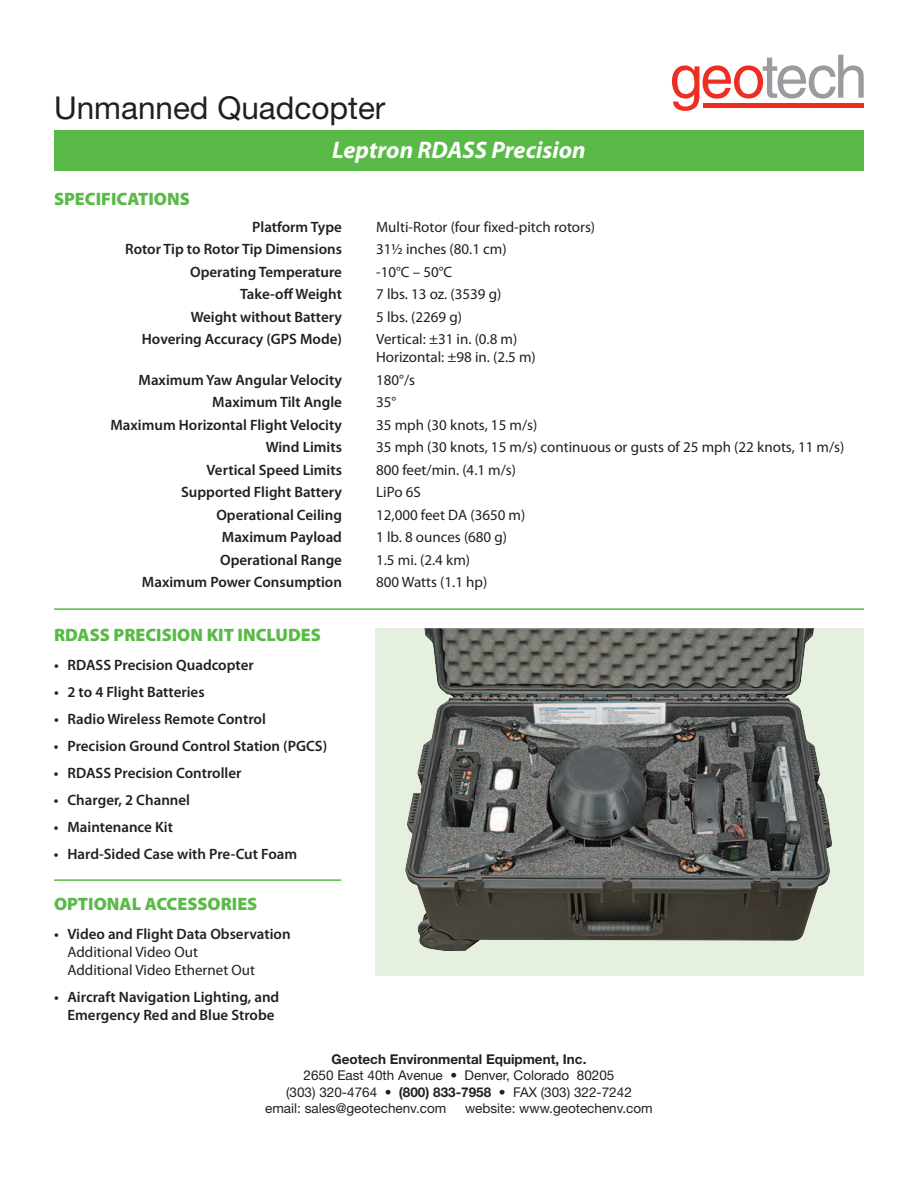
<style>
.page{position:relative;width:918px;height:1188px;background:#fff}
.page>*{position:absolute;margin:0;border:0;box-sizing:border-box;transform-origin:0 0}
.t1{font:31.5px "Helvetica Neue";color:#231f20}
.t2{font:italic 700 24px "Myriad Pro";color:#fff}
.t3{font:900 18px "Myriad Pro";color:#59ba47}
.t4{font:600 15px/18px "Myriad Pro";color:#231f20;text-align:center}
.t5{font:15px/18px "Myriad Pro";color:#231f20}
.t6{font:13.5px "Helvetica Neue";color:#231f20}
.t7{font:700 13.5px "Helvetica Neue";color:#231f20}
.s1{font-weight:700}
</style>
<div class="page">
<svg style="left:672px;top:55px;width:192px;height:56px"></svg>
<div style="left:703px;top:103px;width:161px;height:5px;background:#ee2e22"></div>
<div style="left:54px;top:130px;width:810px;height:41px;background:#59ba47"></div>
<hr style="left:54px;top:608px;width:810px;height:2px;background:#59ba47">
<hr style="left:54px;top:879px;width:287px;height:2px;background:#59ba47">
<div style="left:376px;top:628px;width:488px;height:348px;background:#e5f1de"></div>
<img style="left:405px;top:628px;width:427px;height:323px">
<h1 class="t1" style="left:54px;top:96px;width:333px">Unmanned Quadcopter</h1>
<p class="t3" style="left:54px;top:192px;width:137px">SPECIFICATIONS</p>
<h2 class="t2" style="left:332px;top:140px;width:255px">Leptron RDASS Precision</h2>
<p class="t4" style="left:252px;top:219px;width:91px">Platform Type</p>
<p class="t5" style="left:376px;top:219px;width:221px">Multi-Rotor (four fixed-pitch rotors)</p>
<p class="t4" style="left:125px;top:241px;width:218px">Rotor Tip to Rotor Tip Dimensions</p>
<p class="t5" style="left:376px;top:241px;width:132px">31½ inches (80.1 cm)</p>
<p class="t4" style="left:190px;top:264px;width:153px">Operating Temperature</p>
<p class="t5" style="left:376px;top:264px;width:78px">-10°C – 50°C</p>
<p class="t4" style="left:240px;top:286px;width:103px">Take-off Weight</p>
<p class="t5" style="left:376px;top:286px;width:127px">7 lbs. 13 oz. (3539 g)</p>
<p class="t4" style="left:191px;top:309px;width:153px">Weight without Battery</p>
<p class="t5" style="left:376px;top:309px;width:87px">5 lbs. (2269 g)</p>
<p class="t4" style="left:142px;top:331px;width:202px">Hovering Accuracy (GPS Mode)</p>
<p class="t5" style="left:376px;top:331px;width:161px">Vertical: ±31 in. (0.8 m)<br>Horizontal: ±98 in. (2.5 m)</p>
<p class="t4" style="left:139px;top:372px;width:205px">Maximum Yaw Angular Velocity</p>
<p class="t5" style="left:376px;top:372px;width:40px">180°/s</p>
<p class="t4" style="left:212px;top:394px;width:131px">Maximum Tilt Angle</p>
<p class="t5" style="left:376px;top:394px;width:22px">35°</p>
<p class="t4" style="left:110px;top:417px;width:233px">Maximum Horizontal Flight Velocity</p>
<p class="t5" style="left:376px;top:417px;width:163px">35 mph (30 knots, 15 m/s)</p>
<p class="t4" style="left:266px;top:439px;width:78px">Wind Limits</p>
<p class="t5" style="left:376px;top:439px;width:470px">35 mph (30 knots, 15 m/s) continuous or gusts of 25 mph (22 knots, 11 m/s)</p>
<p class="t4" style="left:207px;top:462px;width:137px">Vertical Speed Limits</p>
<p class="t5" style="left:376px;top:462px;width:142px">800 feet/min. (4.1 m/s)</p>
<p class="t4" style="left:181px;top:484px;width:162px">Supported Flight Battery</p>
<p class="t5" style="left:376px;top:484px;width:46px">LiPo 6S</p>
<p class="t4" style="left:216px;top:507px;width:127px">Operational Ceiling</p>
<p class="t5" style="left:376px;top:507px;width:151px">12,000 feet DA (3650 m)</p>
<p class="t4" style="left:222px;top:529px;width:122px">Maximum Payload</p>
<p class="t5" style="left:376px;top:529px;width:133px">1 lb. 8 ounces (680 g)</p>
<p class="t4" style="left:220px;top:552px;width:123px">Operational Range</p>
<p class="t5" style="left:376px;top:552px;width:95px">1.5 mi. (2.4 km)</p>
<p class="t4" style="left:142px;top:574px;width:202px">Maximum Power Consumption</p>
<p class="t5" style="left:376px;top:574px;width:113px">800 Watts (1.1 hp)</p>
<p class="t3" style="left:54px;top:629px;width:269px">RDASS PRECISION KIT INCLUDES</p>
<p class="t4" style="left:54px;top:657px;width:201px">• RDASS Precision Quadcopter</p>
<p class="t4" style="left:54px;top:684px;width:152px">• 2 to 4 Flight Batteries</p>
<p class="t4" style="left:54px;top:711px;width:213px">• Radio Wireless Remote Control</p>
<p class="t4" style="left:54px;top:738px;width:275px">• Precision Ground Control Station (PGCS)</p>
<p class="t4" style="left:54px;top:765px;width:189px">• RDASS Precision Controller</p>
<p class="t4" style="left:54px;top:792px;width:138px">• Charger, 2 Channel</p>
<p class="t4" style="left:54px;top:819px;width:120px">• Maintenance Kit</p>
<p class="t4" style="left:54px;top:846px;width:245px">• Hard-Sided Case with Pre-Cut Foam</p>
<p class="t3" style="left:54px;top:898px;width:205px">OPTIONAL ACCESSORIES</p>
<p class="t4" style="left:54px;top:926px;width:238px">• Video and Flight Data Observation</p>
<p class="t5" style="left:67px;top:944px;width:189px">Additional Video Out<br>Additional Video Ethernet Out</p>
<p class="t4" style="left:54px;top:989px;width:227px">• Aircraft Navigation Lighting, and<br>Emergency Red and Blue Strobe</p>
<p class="t7" style="left:332px;top:1055px;width:256px">Geotech Environmental Equipment, Inc.</p>
<p class="t6" style="left:304px;top:1071px;width:312px">2650 East 40th Avenue • Denver, Colorado 80205</p>
<p class="t6" style="left:286px;top:1087px;width:347px">(303) 320-4764 • <span class="s1">(800) 833-7958</span> • FAX (303) 322-7242</p>
<p class="t6" style="left:265px;top:1103px;width:183px">email: sales@geotechenv.com</p>
<p class="t6" style="left:465px;top:1103px;width:189px">website: www.geotechenv.com</p>
</div>
